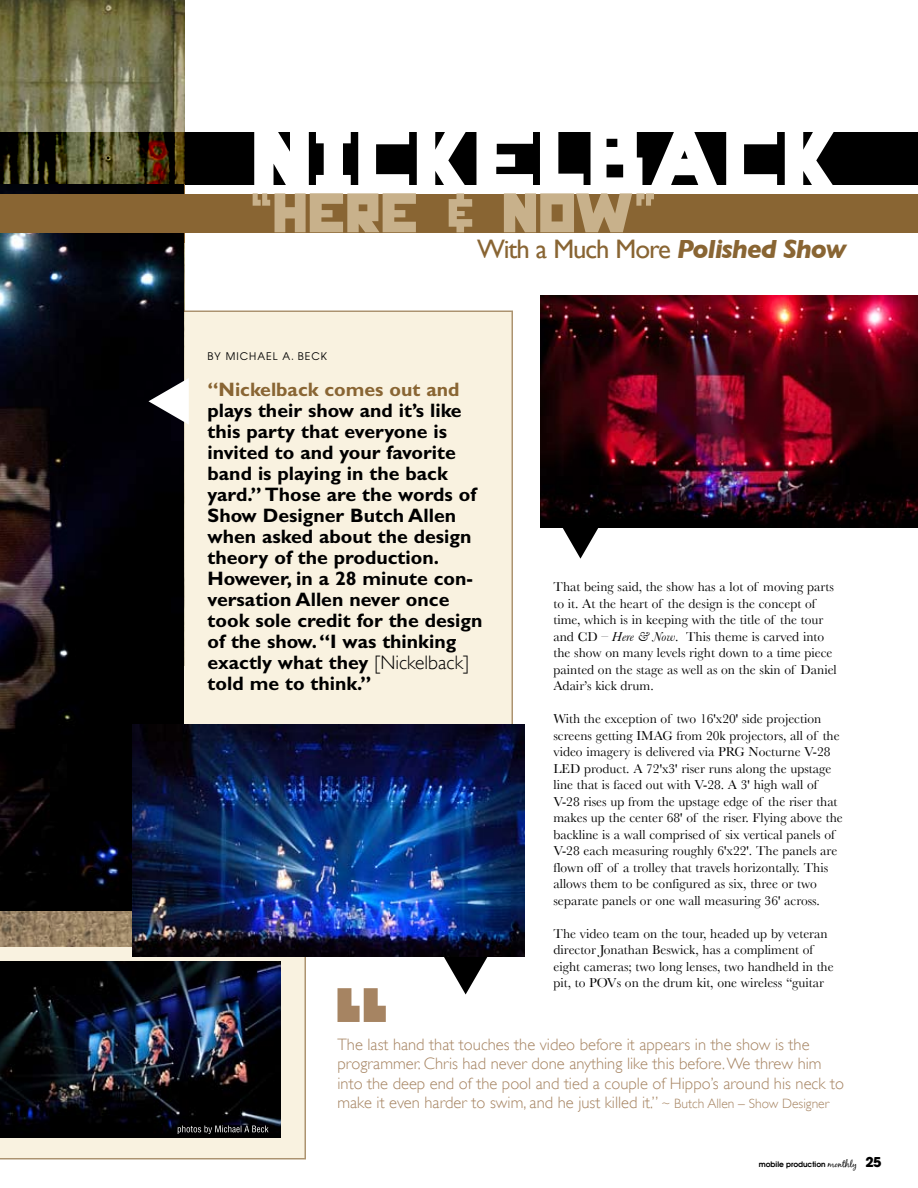
<style>
.page{position:relative;width:918px;height:1188px;background:#fff}
.page>*{position:absolute;margin:0;border:0;box-sizing:border-box;transform-origin:0 0}
.t1{font:88.05px "Hunger Games";color:#fff}
.t2{font:51.9px "Hunger Games";color:#c8b18b}
.t3{font:26.7px "Gill Sans";letter-spacing:-.04em;color:#896533}
.t4{font:700 19.5px/21px "Gill Sans";color:#000}
.t5{font:700 19.5px "Gill Sans";color:#896533}
.t6{font:300 16.5px/19.5px "Gill Sans";color:#a68462}
.t7{font:13.5px/16.5px "Baskerville";color:#000}
.t8{font:10.5px "Avant Garde";color:#000}
.t9{font:600 7.5px "Avant Garde";color:#000}
.s1{font-weight:700;font-style:italic}
.s2{font-weight:300}
.s3{font-style:italic}
.s4{font-size:13.5px}
.s5{font-family:"Black Jack";font-weight:400;font-size:9px}
.s6{font-weight:700;font-size:13.5px}
</style>
<div class="page">
<svg style="left:444px;top:957px;width:44px;height:37px"></svg>
<svg style="left:0;top:946px;width:306px;height:214px;background:#ece4d2"></svg>
<img style="left:0;top:962px;width:280px;height:176px">
<div style="left:0;top:132px;width:918px;height:53px;background:#000"></div>
<img style="left:0;top:0;width:184px;height:184px">
<div style="left:184px;top:310px;width:329px;height:415px;background:#f9f2e0"></div>
<img style="left:0;top:910px;width:133px;height:36px">
<img style="left:0;top:185px;width:184px;height:725px">
<div style="left:0;top:194px;width:918px;height:38px;background:#896533"></div>
<img style="left:133px;top:725px;width:391px;height:232px">
<img style="left:540px;top:296px;width:378px;height:232px">
<svg style="left:149px;top:378px;width:40px;height:47px"></svg>
<svg style="left:557px;top:518px;width:47px;height:41px"></svg>
<svg style="left:338px;top:988px;width:48px;height:34px"></svg>
<svg style="left:178px;top:1126px;width:90px;height:8px"></svg>
<h1 class="t1" style="left:251px;top:126px;width:592px">NICKELBACK</h1>
<h2 class="t2" style="left:250px;top:193px;width:407px">“HERE &amp; NOW”</h2>
<h3 class="t3" style="left:477px;top:234px;width:371px">With a Much More <span class="s1">Polished Show</span></h3>
<p class="t8" style="left:208px;top:350px;width:37px">BY MICHAEL</p>
<p class="t8" style="left:282px;top:350px;width:31px">A. BECK</p>
<h3 class="t5" style="left:208px;top:378px;width:253px">“Nickelback comes out and</h3>
<p class="t4" style="left:208px;top:400px;width:276px">plays their show and it’s like this party that everyone is invited to and your favorite band is playing in the back yard.” Those are the words of<br>Show Designer Butch Allen when asked about the design theory of the production.<br>However, in a 28 minute con&shy;versation Allen never once took sole credit for the design of the show. “I was thinking exactly what they <span class="s2">[Nickelback] </span>told me to think.”</p>
<p class="t7" style="left:553px;top:578px;width:285px">That being said, the show has a lot of moving parts to it. At the heart of the design is the concept of time, which is in keeping with the title of the tour and CD – <span class="s3">Here &amp; Now</span>. This theme is carved into the show on many levels right down to a time piece painted on the stage as well as on the skin of Daniel Adair’s kick drum.</p>
<p class="t7" style="left:553px;top:710px;width:291px">With the exception of two 16'x20' side projection screens getting IMAG from 20k projectors, all of the video imagery is delivered via PRG Nocturne V-28<br>LED product. A 72'x3' riser runs along the upstage line that is faced out with V-28. A 3' high wall of V-28 rises up from the upstage edge of the riser that makes up the center 68' of the riser. Flying above the backline is a wall comprised of six vertical panels of V-28 each measuring roughly 6'x22'. The panels are flown off of a trolley that travels horizontally. This allows them to be configured as six, three or two separate panels or one wall measuring 36' across.</p>
<p class="t7" style="left:553px;top:925px;width:282px">The video team on the tour, headed up by veteran director Jonathan Beswick, has a compliment of eight cameras; two long lenses, two handheld in the pit, to POVs on the drum kit, one wireless “guitar</p>
<p class="t6" style="left:338px;top:1034px;width:508px">The last hand that touches the video before it appears in the show is the programmer. Chris had never done anything like this before. We threw him into the deep end of the pool and tied a couple of Hippo’s around his neck to make it even harder to swim, and he just killed it.” <span class="s4">~ Butch Allen – Show Designer</span></p>
<p class="t9" style="left:759px;top:1159px;width:124px">mobile production <span class="s5">monthly</span> <span class="s6">25</span></p>
</div>
